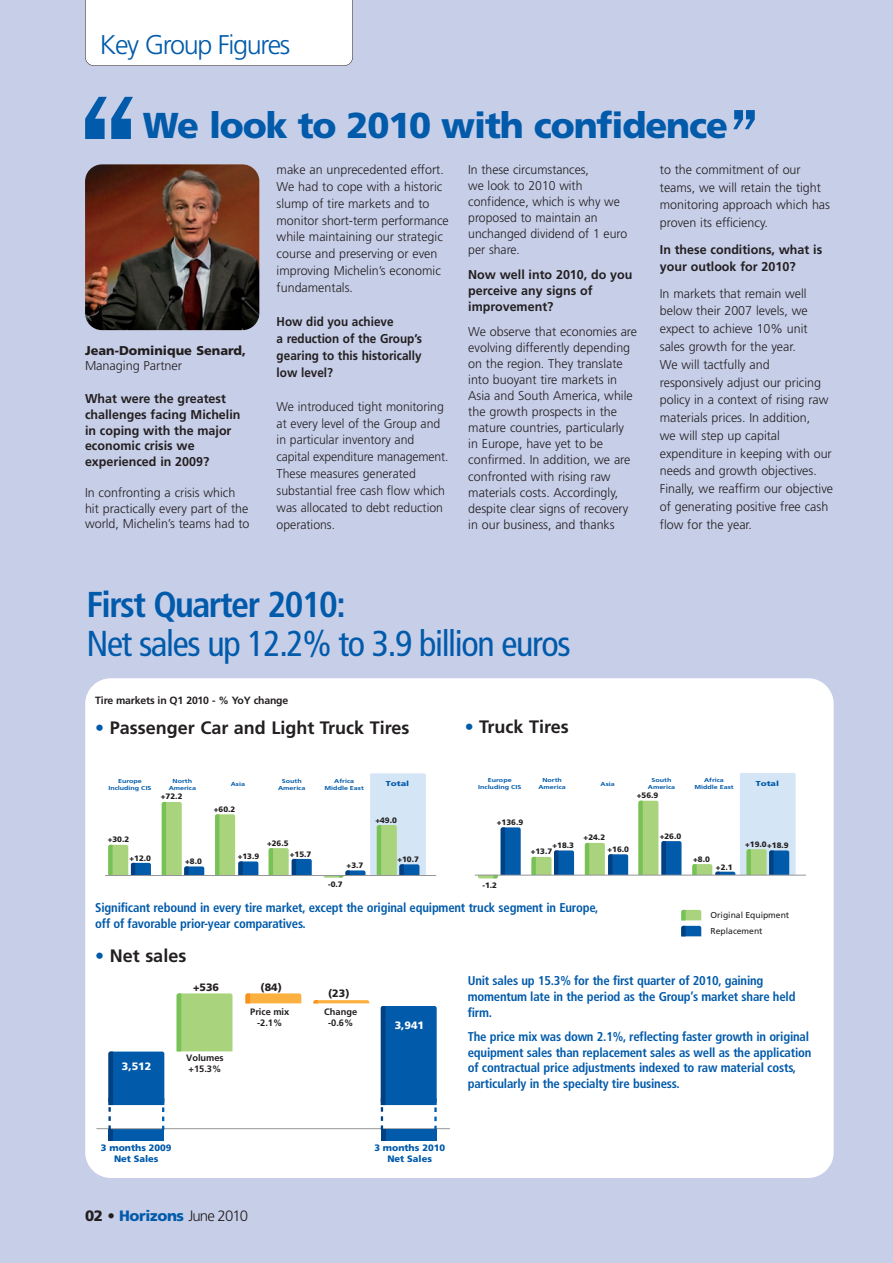
<style>
.page{position:relative;width:893px;height:1263px;background:#c7cee8}
.page>*{position:absolute;margin:0;border:0;box-sizing:border-box;transform-origin:0 0}
.t1{font:condensed 36px "Frutiger";letter-spacing:-.04em;color:#015aaa}
.t2{font:900 36px "Frutiger";letter-spacing:-.03em;color:#015aaa}
.t3{font:700 condensed 36px "Frutiger";letter-spacing:-.04em;color:#015aaa}
.t4{font:300 27px "Frutiger";letter-spacing:-.05em;color:#015aaa}
.t5{font:700 18px "Frutiger";color:#231f20}
.t6{font:900 15px "Frutiger";letter-spacing:-.025em;color:#015aaa}
.t7{font:300 12.75px/17.9px "Frutiger";color:#231f20}
.t8{font:700 condensed 12.75px/15.8px "Frutiger";letter-spacing:-.015em;color:#015aaa}
.t9{font:300 12.75px/17px "Frutiger";color:#231f20;scale:.96 1}
.t10{font:700 12.75px/15.8px "Frutiger";color:#231f20}
.t11{font:700 12.75px/17px "Frutiger";color:#231f20;scale:.92 1}
.t12{font:900 12.75px "Frutiger";color:#231f20}
.t13{font:900 10.65px "Frutiger";color:#231f20}
.t14{font:900 10.65px "Frutiger";color:#fff}
.t15{font:700 10.5px "Frutiger";letter-spacing:-.015em;color:#231f20}
.t16{font:900 9.3px/11.1px "Frutiger";color:#015aaa;text-align:center}
.t17{font:700 9.3px/11.1px "Frutiger";color:#231f20;text-align:center}
.t18{font:8.55px/15.6px "Frutiger";color:#231f20}
.t19{font:900 7.8px "Frutiger";color:#231f20}
.t20{font:900 7.2px "Frutiger";color:#015aaa;scale:1.25 1}
.t21{font:700 5.7px/6.9px "Frutiger";color:#015aaa;text-align:center;scale:1.25 1}
.s1{color:#015aaa}
.s2{color:#231f20}
.s3{font-weight:300;color:#231f20}
</style>
<div class="page">
<svg style="left:85px;top:97px;width:48px;height:42px"></svg>
<div style="left:85px;top:0;width:268px;height:66px;background:#fff"></div>
<svg style="left:733px;top:110px;width:22px;height:19px"></svg>
<img style="left:85px;top:164px;width:174px;height:166px;border-radius:17px">
<div style="left:85px;top:678px;width:749px;height:500px;background:#fff;border-radius:26px"></div>
<svg style="left:108px;top:845px;width:43px;height:30px"></svg>
<svg style="left:162px;top:802px;width:42px;height:73px"></svg>
<svg style="left:215px;top:814px;width:43px;height:61px"></svg>
<svg style="left:269px;top:848px;width:43px;height:27px"></svg>
<svg style="left:323px;top:773px;width:103px;height:105px"></svg>
<hr style="left:105px;top:875px;width:331px;height:1px;background:#939598">
<svg style="left:177px;top:993px;width:55px;height:58px;background:#a5d17a"></svg>
<svg style="left:245px;top:993px;width:56px;height:10px"></svg>
<svg style="left:313px;top:1000px;width:56px;height:3px"></svg>
<div style="left:108px;top:1129px;width:56px;height:12px;background:#015aaa"></div>
<div style="left:108px;top:1129px;width:5px;height:12px;background:#014081"></div>
<hr style="left:96px;top:1128px;width:354px;height:1px;background:#939598">
<div style="left:381px;top:1129px;width:56px;height:12px;background:#015aaa"></div>
<hr style="left:381px;top:1129px;width:4px;height:12px;background:#014081">
<svg style="left:108px;top:1051px;width:56px;height:79px"></svg>
<svg style="left:381px;top:1006px;width:56px;height:128px"></svg>
<svg style="left:531px;top:850px;width:43px;height:25px"></svg>
<svg style="left:585px;top:843px;width:43px;height:32px"></svg>
<svg style="left:638px;top:801px;width:43px;height:74px"></svg>
<svg style="left:478px;top:827px;width:43px;height:51px"></svg>
<svg style="left:692px;top:773px;width:104px;height:102px"></svg>
<hr style="left:475px;top:875px;width:331px;height:1px;background:#939598">
<svg style="left:681px;top:910px;width:20px;height:10px"></svg>
<svg style="left:681px;top:926px;width:20px;height:10px"></svg>
<h2 class="t4" style="left:100px;top:34px;width:192px">Key Group Figures</h2>
<h1 class="t2" style="left:143px;top:111px;width:587px">We look to 2010 with confidence</h1>
<p class="t12" style="left:85px;top:345px;width:163px">Jean-Dominique Senard,</p>
<p class="t7" style="left:85px;top:357px;width:99px">Managing Partner</p>
<p class="t10" style="left:85px;top:392px;width:157px">What were the greatest challenges facing Michelin in coping with the major economic crisis we experienced in 2009?</p>
<p class="t7" style="left:85px;top:486px;width:166px;line-height:15.8px">In confronting a crisis which hit practically every part of the world, Michelin’s teams had to</p>
<p class="t7" style="left:277px;top:162px;width:174px;line-height:17px">make an unprecedented effort.<br>We had to cope with a historic slump of tire markets and to monitor short-term performance while maintaining our strategic course and preserving or even improving Michelin’s economic fundamentals.</p>
<p class="t11" style="left:277px;top:314px;width:159px">How did you achieve<br>a reduction of the Group’s gearing to this historically low level?</p>
<p class="t9" style="left:277px;top:399px;width:180px">We introduced tight monitoring at every level of the Group and in particular inventory and capital expenditure management.<br>These measures generated substantial free cash flow which was allocated to debt reduction operations.</p>
<p class="t9" style="left:468px;top:162px;width:167px;line-height:16px">In these circumstances,<br>we look to 2010 with confidence, which is why we proposed to maintain an unchanged dividend of 1 euro per share.</p>
<p class="t10" style="left:468px;top:267px;width:166px">Now well into 2010, do you perceive any signs of improvement?</p>
<p class="t7" style="left:468px;top:324px;width:170px;line-height:16px">We observe that economies are evolving differently depending on the region. They translate into buoyant tire markets in<br>Asia and South America, while the growth prospects in the mature countries, particularly<br>in Europe, have yet to be confirmed. In addition, we are confronted with rising raw materials costs. Accordingly, despite clear signs of recovery in our business, and thanks</p>
<p class="t7" style="left:660px;top:161px;width:172px">to the commitment of our teams, we will retain the tight monitoring approach which has proven its efficiency.</p>
<p class="t10" style="left:660px;top:241px;width:164px;line-height:17.9px">In these conditions, what is your outlook for 2010?</p>
<p class="t7" style="left:660px;top:285px;width:175px">In markets that remain well below their 2007 levels, we expect to achieve 10% unit sales growth for the year.<br>We will tactfully and responsively adjust our pricing policy in a context of rising raw materials prices. In addition,<br>we will step up capital expenditure in keeping with our needs and growth objectives.<br>Finally, we reaffirm our objective of generating positive free cash flow for the year.</p>
<h1 class="t3" style="left:86px;top:590px;width:261px">First Quarter 2010:</h1>
<h1 class="t1" style="left:86px;top:629px;width:486px">Net sales up 12.2% to 3.9 billion euros</h1>
<p class="t15" style="left:95px;top:696px;width:195px">Tire markets in Q1 2010 - % YoY change</p>
<h3 class="t5" style="left:95px;top:720px;width:316px"><span class="s1">•</span> Passenger Car and Light Truck Tires</h3>
<h3 class="t5" style="left:465px;top:720px;width:106px"><span class="s1">•</span> Truck Tires</h3>
<p class="t21" style="left:108px;top:778px;width:36px">Europe<br>Including CIS</p>
<p class="t21" style="left:169px;top:778px;width:23px">North<br>America</p>
<p class="t21" style="left:278px;top:778px;width:23px">South<br>America</p>
<p class="t21" style="left:325px;top:778px;width:33px">Africa<br>Middle East</p>
<p class="t21" style="left:231px;top:781px;width:13px">Asia</p>
<p class="t20" style="left:386px;top:781px;width:20px">Total</p>
<p class="t19" style="left:161px;top:793px;width:23px">+72.2</p>
<p class="t21" style="left:478px;top:777px;width:36px">Europe<br>Including CIS</p>
<p class="t21" style="left:538px;top:777px;width:23px">North<br>America</p>
<p class="t21" style="left:648px;top:777px;width:23px">South<br>America</p>
<p class="t21" style="left:694px;top:777px;width:33px">Africa<br>Middle East</p>
<p class="t21" style="left:600px;top:781px;width:13px">Asia</p>
<p class="t20" style="left:756px;top:780px;width:20px">Total</p>
<p class="t19" style="left:637px;top:792px;width:23px">+56.9</p>
<p class="t19" style="left:214px;top:806px;width:23px">+60.2</p>
<p class="t19" style="left:375px;top:817px;width:23px">+49.0</p>
<p class="t19" style="left:497px;top:819px;width:28px">+136.9</p>
<p class="t19" style="left:108px;top:836px;width:23px">+30.2</p>
<p class="t19" style="left:129px;top:855px;width:23px">+12.0</p>
<p class="t19" style="left:185px;top:858px;width:18px">+8.0</p>
<p class="t19" style="left:267px;top:840px;width:23px">+26.5</p>
<p class="t19" style="left:238px;top:853px;width:23px">+13.9</p>
<p class="t19" style="left:290px;top:851px;width:23px">+15.7</p>
<p class="t19" style="left:347px;top:862px;width:18px">+3.7</p>
<p class="t19" style="left:397px;top:856px;width:23px">+10.7</p>
<p class="t19" style="left:552px;top:842px;width:23px">+18.3</p>
<p class="t19" style="left:531px;top:848px;width:23px">+13.7</p>
<p class="t19" style="left:584px;top:834px;width:23px">+24.2</p>
<p class="t19" style="left:607px;top:846px;width:23px">+16.0</p>
<p class="t19" style="left:660px;top:833px;width:23px">+26.0</p>
<p class="t19" style="left:693px;top:856px;width:18px">+8.0</p>
<p class="t19" style="left:716px;top:864px;width:18px">+2.1</p>
<p class="t19" style="left:745px;top:841px;width:23px">+19.0</p>
<p class="t19" style="left:767px;top:842px;width:23px">+18.9</p>
<p class="t19" style="left:328px;top:881px;width:16px">-0.7</p>
<p class="t19" style="left:482px;top:882px;width:16px">-1.2</p>
<p class="t8" style="left:95px;top:901px;width:505px">Significant rebound in every tire market, except the original equipment truck segment in Europe, off of favorable prior-year comparatives.</p>
<h3 class="t5" style="left:95px;top:948px;width:93px"><span class="s1">•</span> Net sales</h3>
<p class="t18" style="left:711px;top:908px;width:80px">Original Equipment<br>Replacement</p>
<p class="t14" style="left:122px;top:1062px;width:31px">3,512</p>
<p class="t13" style="left:193px;top:983px;width:28px">+536</p>
<p class="t13" style="left:261px;top:983px;width:23px">(84)</p>
<p class="t13" style="left:328px;top:988px;width:23px">(23)</p>
<p class="t17" style="left:186px;top:1053px;width:39px;text-align:left">Volumes +15.3%</p>
<p class="t17" style="left:250px;top:1007px;width:41px">Price mix -2.1%</p>
<p class="t17" style="left:324px;top:1007px;width:34px">Change -0.6%</p>
<p class="t14" style="left:395px;top:1021px;width:31px">3,941</p>
<p class="t16" style="left:101px;top:1143px;width:72px">3 months 2009<br>Net Sales</p>
<p class="t6" style="left:85px;top:1210px;width:165px"><span class="s2">02 •</span> Horizons <span class="s3">June 2010</span></p>
<p class="t16" style="left:374px;top:1143px;width:72px">3 months 2010<br>Net Sales</p>
<p class="t8" style="left:468px;top:974px;width:329px">Unit sales up 15.3% for the first quarter of 2010, gaining momentum late in the period as the Group’s market share held firm.</p>
<p class="t8" style="left:468px;top:1029px;width:345px">The price mix was down 2.1%, reflecting faster growth in original equipment sales than replacement sales as well as the application of contractual price adjustments indexed to raw material costs, particularly in the specialty tire business.</p>
</div>
